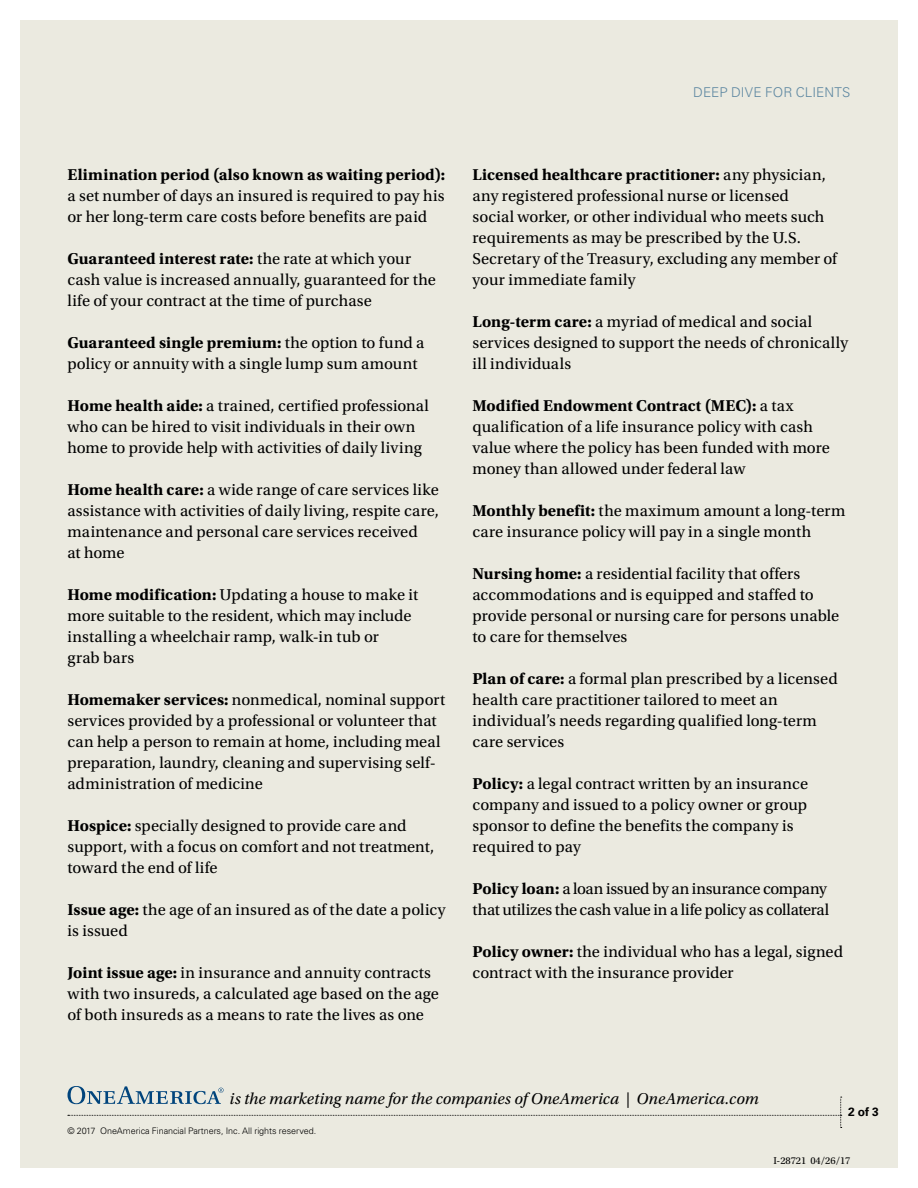
<style>
.page{position:relative;width:918px;height:1188px;background:#fff}
.page>*{position:absolute;margin:0;border:0;box-sizing:border-box;transform-origin:0 0}
.t1{font:16.5px/21px "Utopia Std";letter-spacing:.005em;color:#000}
.t2{font:16.5px/21px "Utopia Std";letter-spacing:-.015em;color:#000}
.t3{font:italic 16.5px "Utopia Std";letter-spacing:.01em;color:#000}
.t4{font:700 16.5px "Utopia Std";letter-spacing:.005em;color:#000}
.t5{font:300 13.5px "Univers LT Std";letter-spacing:.01em;color:#5d87a1}
.t6{font:700 12px "Univers LT Std";color:#000}
.t7{font:10.5px "Utopia Std";letter-spacing:-.005em;color:#000}
.t8{font:300 9px "Univers LT Std";letter-spacing:-.005em;color:#000}
.s1{font-weight:700}
</style>
<div class="page">
<div style="left:20px;top:20px;width:878px;height:1147px;background:#ebeae0"></div>
<svg style="left:67px;top:1086px;width:775px;height:42px"></svg>
<p class="t5" style="left:693px;top:84px;width:159px">DEEP DIVE FOR CLIENTS</p>
<p class="t4" style="left:68px;top:165px;width:379px">Elimination period (also known as waiting period):</p>
<p class="t1" style="left:68px;top:186px;width:379px">a set number of days an insured is required to pay his or her long-term care costs before benefits are paid</p>
<p class="t1" style="left:68px;top:249px;width:370px"><span class="s1">Guaranteed interest rate:</span> the rate at which your cash value is increased annually, guaranteed for the life of your contract at the time of purchase</p>
<p class="t1" style="left:68px;top:333px;width:359px"><span class="s1">Guaranteed single premium:</span> the option to fund a policy or annuity with a single lump sum amount</p>
<p class="t1" style="left:68px;top:396px;width:363px"><span class="s1">Home health aide:</span> a trained, certified professional who can be hired to visit individuals in their own home to provide help with activities of daily living</p>
<p class="t1" style="left:68px;top:480px;width:373px"><span class="s1">Home health care:</span> a wide range of care services like assistance with activities of daily living, respite care, maintenance and personal care services received<br>at home</p>
<p class="t1" style="left:68px;top:585px;width:352px"><span class="s1">Home modification:</span> Updating a house to make it more suitable to the resident, which may include installing a wheelchair ramp, walk-in tub or<br>grab bars</p>
<p class="t1" style="left:68px;top:690px;width:379px"><span class="s1">Homemaker services:</span> nonmedical, nominal support services provided by a professional or volunteer that can help a person to remain at home, including meal preparation, laundry, cleaning and supervising self&shy;administration of medicine</p>
<p class="t1" style="left:68px;top:816px;width:368px"><span class="s1">Hospice:</span> specially designed to provide care and support, with a focus on comfort and not treatment, toward the end of life</p>
<p class="t1" style="left:68px;top:900px;width:380px"><span class="s1">Issue age:</span> the age of an insured as of the date a policy is issued</p>
<p class="t1" style="left:68px;top:963px;width:373px"><span class="s1">Joint issue age:</span> in insurance and annuity contracts with two insureds, a calculated age based on the age of both insureds as a means to rate the lives as one</p>
<p class="t1" style="left:472px;top:165px;width:366px"><span class="s1">Licensed healthcare practitioner:</span> any physician, any registered professional nurse or licensed<br>social worker, or other individual who meets such requirements as may be prescribed by the U.S.<br>Secretary of the Treasury, excluding any member of your immediate family</p>
<p class="t1" style="left:472px;top:312px;width:377px"><span class="s1">Long-term care:</span> a myriad of medical and social services designed to support the needs of chronically ill individuals</p>
<p class="t1" style="left:472px;top:396px;width:359px"><span class="s1">Modified Endowment Contract (MEC):</span> a tax qualification of a life insurance policy with cash value where the policy has been funded with more money than allowed under federal law</p>
<p class="t1" style="left:472px;top:501px;width:374px"><span class="s1">Monthly benefit:</span> the maximum amount a long-term care insurance policy will pay in a single month</p>
<p class="t1" style="left:472px;top:564px;width:368px"><span class="s1">Nursing home:</span> a residential facility that offers accommodations and is equipped and staffed to provide personal or nursing care for persons unable to care for themselves</p>
<p class="t1" style="left:472px;top:669px;width:367px"><span class="s1">Plan of care:</span> a formal plan prescribed by a licensed health care practitioner tailored to meet an individual’s needs regarding qualified long-term care services</p>
<p class="t1" style="left:472px;top:774px;width:337px"><span class="s1">Policy:</span> a legal contract written by an insurance company and issued to a policy owner or group sponsor to define the benefits the company is required to pay</p>
<p class="t2" style="left:472px;top:879px;width:358px"><span class="s1">Policy loan:</span> a loan issued by an insurance company that utilizes the cash value in a life policy as collateral</p>
<p class="t1" style="left:472px;top:942px;width:372px"><span class="s1">Policy owner:</span> the individual who has a legal, signed contract with the insurance provider</p>
<p class="t3" style="left:230px;top:1090px;width:531px">is the marketing name for the companies of OneAmerica | OneAmerica.com</p>
<p class="t8" style="left:68px;top:1125px;width:250px">© 2017 OneAmerica Financial Partners, Inc. All rights reserved.</p>
<p class="t6" style="left:848px;top:1105px;width:32px">2 of 3</p>
<p class="t7" style="left:774px;top:1155px;width:79px">I-28721 04/26/17</p>
</div>
